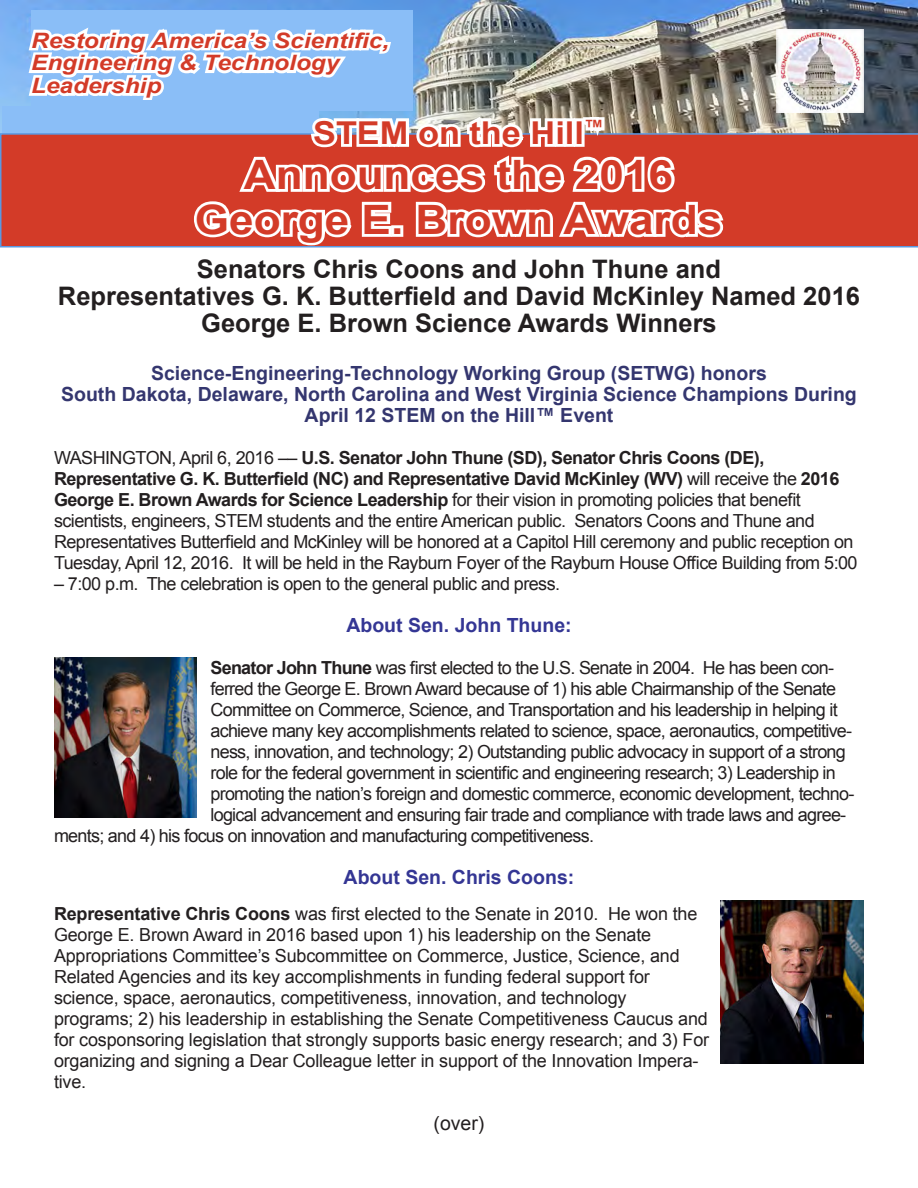
<style>
.page{position:relative;width:918px;height:1188px;background:#fff}
.page>*{position:absolute;margin:0;border:0;box-sizing:border-box;transform-origin:0 0}
.t1{font:700 40.5px/45px "Arial";color:#d33b28;text-align:center;scale:1.09 1}
.t2{font:700 31.5px "Arial";color:#d33b28;scale:1.09 1}
.t3{font:700 25.5px/27px "Arial";color:#231f20;text-align:center}
.t4{font:italic 700 21.15px/22.6px "Arial";color:#d33b28;scale:1.15 1}
.t5{font:700 19.5px/21px "Arial";color:#34366f;text-align:center}
.t6{font:700 19.5px "Arial";color:#343694}
.t7{font:19.5px "Arial";color:#231f20}
.t8{font:18px/21px "Arial";letter-spacing:-.03em;color:#231f20}
.t9{font:18px/21px "Arial";letter-spacing:-.01em;color:#231f20}
.s1{font-weight:700}
</style>
<div class="page">
<img style="left:1px;top:0;width:917px;height:133px">
<img style="left:777px;top:30px;width:86px;height:82px">
<img style="left:54px;top:657px;width:143px;height:161px">
<img style="left:720px;top:900px;width:144px;height:163px">
<div style="left:31px;top:10px;width:381px;height:101px;background:#8abef7"></div>
<div style="left:3px;top:107px;width:316px;height:35px;background:#8abef7"></div>
<div style="left:0;top:133px;width:918px;height:115px;background:#d33b28"></div>
<svg style="left:25px;top:21px;width:703px;height:227px"></svg>
<p class="t4" style="left:31px;top:30px;width:313px">Restoring America’s Scientific,<br>Engineering &amp; Technology<br>Leadership</p>
<h2 class="t2" style="left:313px;top:112px;width:268px">STEM on the Hill<sup>™</sup></h2>
<h1 class="t1" style="left:195px;top:153px;width:485px">Announces the 2016<br>George E. Brown Awards</h1>
<h3 class="t3" style="left:58px;top:256px;width:804px">Senators Chris Coons and John Thune and<br>Representatives G. K. Butterfield and David McKinley Named 2016<br>George E. Brown Science Awards Winners</h3>
<p class="t5" style="left:61px;top:363px;width:797px">Science-Engineering-Technology Working Group (SETWG) honors<br>South Dakota, Delaware, North Carolina and West Virginia Science Champions During<br>April 12 STEM on the Hill™ Event</p>
<p class="t8" style="left:54px;top:447px;width:805px">WASHINGTON, April 6, 2016 –– <span class="s1">U.S. Senator John Thune (SD), Senator Chris Coons (DE), Representative G. K. Butterfield (NC) and Representative David McKinley (WV)</span> will receive the <span class="s1">2016<br>George E. Brown Awards for Science Leadership</span> for their vision in promoting policies that benefit scientists, engineers, STEM students and the entire American public. Senators Coons and Thune and Representatives Butterfield and McKinley will be honored at a Capitol Hill ceremony and public reception on Tuesday, April 12, 2016. It will be held in the Rayburn Foyer of the Rayburn House Office Building from 5:00</p>
<p class="t8" style="left:54px;top:573px;width:508px">– 7:00 p.m. The celebration is open to the general public and press.</p>
<p class="t6" style="left:346px;top:612px;width:227px">About Sen. John Thune:</p>
<p class="t8" style="left:210px;top:657px;width:625px"><span class="s1">Senator John Thune</span> was first elected to the U.S. Senate in 2004. He has been con-</p>
<p class="t8" style="left:210px;top:678px;width:627px">ferred the George E. Brown Award because of 1) his able Chairmanship of the Senate</p>
<p class="t8" style="left:210px;top:699px;width:629px">Committee on Commerce, Science, and Transportation and his leadership in helping it</p>
<p class="t8" style="left:210px;top:720px;width:643px">achieve many key accomplishments related to science, space, aeronautics, competitive-</p>
<p class="t8" style="left:210px;top:741px;width:637px">ness, innovation, and technology; 2) Outstanding public advocacy in support of a strong</p>
<p class="t8" style="left:210px;top:762px;width:627px">role for the federal government in scientific and engineering research; 3) Leadership in</p>
<p class="t8" style="left:210px;top:783px;width:645px">promoting the nation’s foreign and domestic commerce, economic development, techno-</p>
<p class="t8" style="left:210px;top:804px;width:637px">logical advancement and ensuring fair trade and compliance with trade laws and agree-</p>
<p class="t8" style="left:54px;top:825px;width:542px">ments; and 4) his focus on innovation and manufacturing competitiveness.</p>
<p class="t6" style="left:344px;top:864px;width:232px">About Sen. Chris Coons:</p>
<p class="t9" style="left:54px;top:903px;width:657px"><span class="s1">Representative Chris Coons</span> was first elected to the Senate in 2010. He won the George E. Brown Award in 2016 based upon 1) his leadership on the Senate Appropriations Committee’s Subcommittee on Commerce, Justice, Science, and Related Agencies and its key accomplishments in funding federal support for science, space, aeronautics, competitiveness, innovation, and technology programs; 2) his leadership in establishing the Senate Competitiveness Caucus and for cosponsoring legislation that strongly supports basic energy research; and 3) For organizing and signing a Dear Colleague letter in support of the Innovation Impera&shy;tive.</p>
<p class="t7" style="left:434px;top:1110px;width:52px">(over)</p>
</div>
